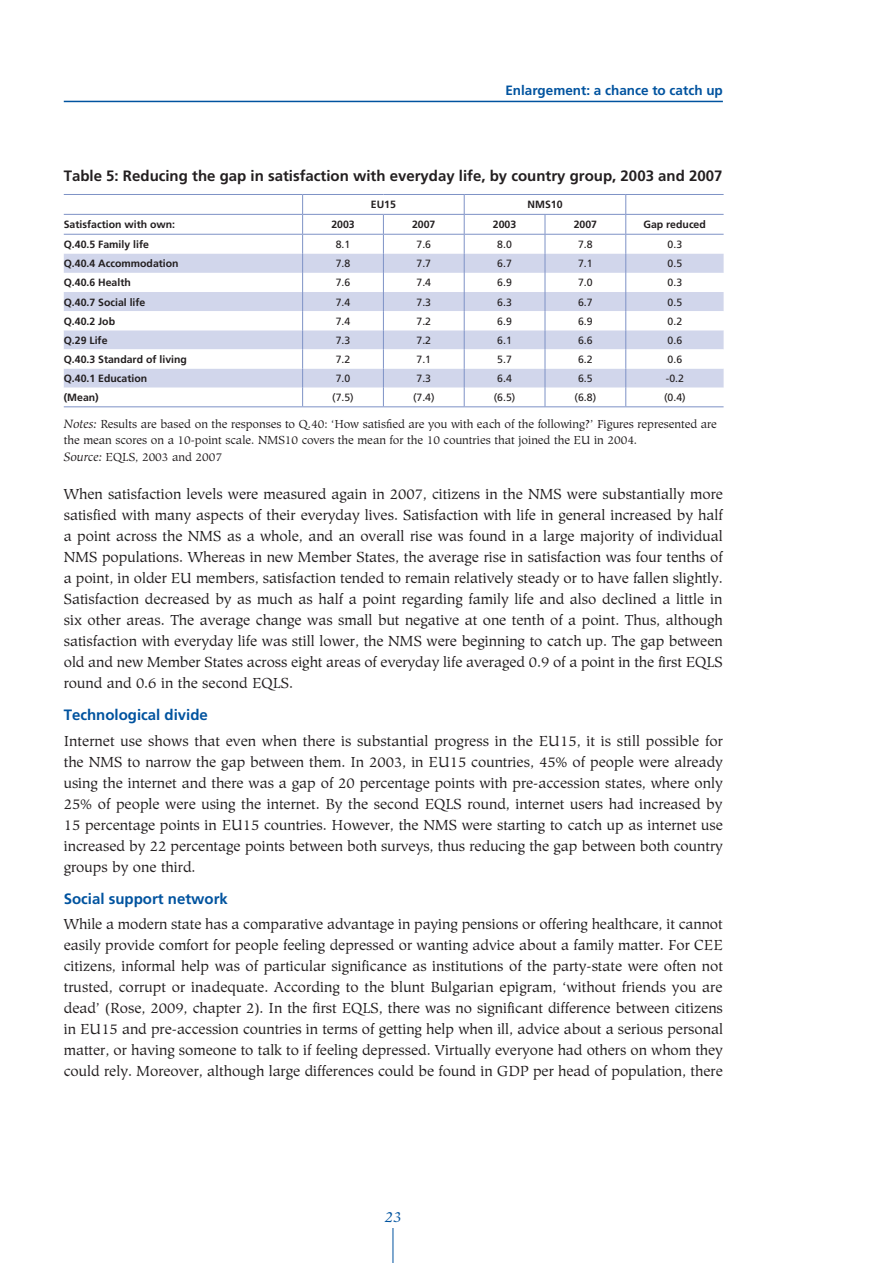
<style>
.page{position:relative;width:893px;height:1263px;background:#fff}
.page>*{position:absolute;margin:0;border:0;box-sizing:border-box;transform-origin:0 0}
.t1{font:15px/21px "Hiroshige Boo";color:#231f20;text-align:justify}
.t2{font:700 15px "Frutiger LT Com";color:#231f20}
.t3{font:700 15px "Frutiger LT Com";color:#00539f}
.t4{font:italic 15px "Hiroshige";color:#00539f}
.t5{font:700 13.5px "Frutiger LT Com";color:#00539f}
.t6{font:12px/16.5px "Hiroshige Boo";color:#231f20}
.t7{font:700 10.5px "Frutiger LT Com";color:#231f20}
.t8{font:10.5px "Frutiger LT Com";color:#231f20}
.s1{font-family:"Hiroshige";font-style:italic}
</style>
<div class="page">
<hr style="left:64px;top:101px;width:659px;height:1px;background:#00539f">
<hr style="left:393px;top:1228px;width:1px;height:35px;background:#00539f">
<div style="left:303px;top:254px;width:421px;height:19px;background:#d1d6eb"></div>
<svg style="left:303px;top:273px;width:421px;height:133px"></svg>
<hr style="left:64px;top:194px;width:239px;height:1px;background:#7e92c6">
<hr style="left:303px;top:194px;width:80px;height:1px;background:#7e92c6">
<hr style="left:383px;top:194px;width:81px;height:1px;background:#7e92c6">
<hr style="left:464px;top:194px;width:81px;height:1px;background:#7e92c6">
<hr style="left:545px;top:194px;width:81px;height:1px;background:#7e92c6">
<hr style="left:626px;top:194px;width:98px;height:1px;background:#7e92c6">
<hr style="left:303px;top:214px;width:80px;height:1px;background:#7e92c6">
<hr style="left:383px;top:214px;width:81px;height:1px;background:#7e92c6">
<hr style="left:464px;top:214px;width:81px;height:1px;background:#7e92c6">
<hr style="left:545px;top:214px;width:81px;height:1px;background:#7e92c6">
<hr style="left:626px;top:214px;width:98px;height:1px;background:#7e92c6">
<hr style="left:303px;top:234px;width:80px;height:1px;background:#7e92c6">
<hr style="left:383px;top:234px;width:81px;height:1px;background:#7e92c6">
<hr style="left:464px;top:234px;width:81px;height:1px;background:#7e92c6">
<hr style="left:545px;top:234px;width:81px;height:1px;background:#7e92c6">
<hr style="left:626px;top:234px;width:98px;height:1px;background:#7e92c6">
<svg style="left:64px;top:195px;width:239px;height:211px"></svg>
<svg style="left:383px;top:215px;width:1px;height:191px"></svg>
<svg style="left:464px;top:195px;width:1px;height:211px"></svg>
<svg style="left:545px;top:215px;width:1px;height:191px"></svg>
<svg style="left:625px;top:195px;width:1px;height:211px"></svg>
<hr style="left:64px;top:406px;width:239px;height:1px;background:#7e92c6">
<hr style="left:303px;top:406px;width:80px;height:1px;background:#7e92c6">
<hr style="left:383px;top:406px;width:81px;height:1px;background:#7e92c6">
<hr style="left:464px;top:406px;width:81px;height:1px;background:#7e92c6">
<hr style="left:545px;top:406px;width:81px;height:1px;background:#7e92c6">
<hr style="left:626px;top:406px;width:98px;height:1px;background:#7e92c6">
<p class="t5" style="left:505px;top:83px;width:219px">Enlargement: a chance to catch up</p>
<p class="t2" style="left:64px;top:167px;width:660px">Table 5: Reducing the gap in satisfaction with everyday life, by country group, 2003 and 2007</p>
<p class="t7" style="left:371px;top:199px;width:27px">EU15</p>
<p class="t7" style="left:527px;top:199px;width:37px">NMS10</p>
<p class="t7" style="left:64px;top:218px;width:113px">Satisfaction with own:</p>
<p class="t7" style="left:331px;top:218px;width:25px">2003</p>
<p class="t7" style="left:412px;top:218px;width:25px">2007</p>
<p class="t7" style="left:493px;top:218px;width:25px">2003</p>
<p class="t7" style="left:574px;top:218px;width:25px">2007</p>
<p class="t7" style="left:643px;top:218px;width:64px">Gap reduced</p>
<p class="t7" style="left:64px;top:238px;width:87px">Q.40.5 Family life</p>
<p class="t8" style="left:336px;top:238px;width:16px">8.1</p>
<p class="t8" style="left:416px;top:238px;width:16px">7.6</p>
<p class="t8" style="left:497px;top:238px;width:16px">8.0</p>
<p class="t8" style="left:578px;top:238px;width:16px">7.8</p>
<p class="t8" style="left:668px;top:238px;width:16px">0.3</p>
<p class="t7" style="left:64px;top:257px;width:116px">Q.40.4 Accommodation</p>
<p class="t8" style="left:336px;top:257px;width:16px">7.8</p>
<p class="t8" style="left:416px;top:257px;width:16px">7.7</p>
<p class="t8" style="left:497px;top:257px;width:16px">6.7</p>
<p class="t8" style="left:578px;top:257px;width:16px">7.1</p>
<p class="t8" style="left:668px;top:257px;width:16px">0.5</p>
<p class="t7" style="left:64px;top:277px;width:69px">Q.40.6 Health</p>
<p class="t8" style="left:336px;top:277px;width:16px">7.6</p>
<p class="t8" style="left:416px;top:277px;width:16px">7.4</p>
<p class="t8" style="left:497px;top:277px;width:16px">6.9</p>
<p class="t8" style="left:578px;top:277px;width:16px">7.0</p>
<p class="t8" style="left:668px;top:277px;width:16px">0.3</p>
<p class="t7" style="left:64px;top:296px;width:83px">Q.40.7 Social life</p>
<p class="t8" style="left:336px;top:296px;width:16px">7.4</p>
<p class="t8" style="left:416px;top:296px;width:16px">7.3</p>
<p class="t8" style="left:497px;top:296px;width:16px">6.3</p>
<p class="t8" style="left:578px;top:296px;width:16px">6.7</p>
<p class="t8" style="left:668px;top:296px;width:16px">0.5</p>
<p class="t7" style="left:64px;top:315px;width:53px">Q.40.2 Job</p>
<p class="t8" style="left:336px;top:315px;width:16px">7.4</p>
<p class="t8" style="left:416px;top:315px;width:16px">7.2</p>
<p class="t8" style="left:497px;top:315px;width:16px">6.9</p>
<p class="t8" style="left:578px;top:315px;width:16px">6.9</p>
<p class="t8" style="left:668px;top:315px;width:16px">0.2</p>
<p class="t7" style="left:64px;top:334px;width:45px">Q.29 Life</p>
<p class="t8" style="left:336px;top:334px;width:16px">7.3</p>
<p class="t8" style="left:416px;top:334px;width:16px">7.2</p>
<p class="t8" style="left:497px;top:334px;width:16px">6.1</p>
<p class="t8" style="left:578px;top:334px;width:16px">6.6</p>
<p class="t8" style="left:668px;top:334px;width:16px">0.6</p>
<p class="t7" style="left:64px;top:353px;width:125px">Q.40.3 Standard of living</p>
<p class="t8" style="left:336px;top:353px;width:16px">7.2</p>
<p class="t8" style="left:416px;top:353px;width:16px">7.1</p>
<p class="t8" style="left:497px;top:353px;width:16px">5.7</p>
<p class="t8" style="left:578px;top:353px;width:16px">6.2</p>
<p class="t8" style="left:668px;top:353px;width:16px">0.6</p>
<p class="t7" style="left:64px;top:372px;width:85px">Q.40.1 Education</p>
<p class="t8" style="left:336px;top:372px;width:16px">7.0</p>
<p class="t8" style="left:416px;top:372px;width:16px">7.3</p>
<p class="t8" style="left:497px;top:372px;width:16px">6.4</p>
<p class="t8" style="left:578px;top:372px;width:16px">6.5</p>
<p class="t8" style="left:666px;top:372px;width:20px">-0.2</p>
<p class="t7" style="left:64px;top:391px;width:36px">(Mean)</p>
<p class="t8" style="left:332px;top:391px;width:23px">(7.5)</p>
<p class="t8" style="left:413px;top:391px;width:23px">(7.4)</p>
<p class="t8" style="left:494px;top:391px;width:23px">(6.5)</p>
<p class="t8" style="left:575px;top:391px;width:23px">(6.8)</p>
<p class="t8" style="left:664px;top:391px;width:23px">(0.4)</p>
<p class="t6" style="left:64px;top:416px;width:655px"><span class="s1">Notes:</span> Results are based on the responses to Q.40: ‘How satisfied are you with each of the following?’ Figures represented are the mean scores on a 10-point scale. NMS10 covers the mean for the 10 countries that joined the EU in 2004.<br><span class="s1">Source:</span> EQLS, 2003 and 2007</p>
<p class="t1" style="left:64px;top:483px;width:661px">When satisfaction levels were measured again in 2007, citizens in the NMS were substantially more satisfied with many aspects of their everyday lives. Satisfaction with life in general increased by half a point across the NMS as a whole, and an overall rise was found in a large majority of individual NMS populations. Whereas in new Member States, the average rise in satisfaction was four tenths of a point, in older EU members, satisfaction tended to remain relatively steady or to have fallen slightly.<br>Satisfaction decreased by as much as half a point regarding family life and also declined a little in six other areas. The average change was small but negative at one tenth of a point. Thus, although satisfaction with everyday life was still lower, the NMS were beginning to catch up. The gap between old and new Member States across eight areas of everyday life averaged 0.9 of a point in the first EQLS round and 0.6 in the second EQLS.</p>
<p class="t3" style="left:64px;top:706px;width:146px">Technological divide</p>
<p class="t1" style="left:64px;top:730px;width:661px">Internet use shows that even when there is substantial progress in the EU15, it is still possible for the NMS to narrow the gap between them. In 2003, in EU15 countries, 45% of people were already using the internet and there was a gap of 20 percentage points with pre-accession states, where only 25% of people were using the internet. By the second EQLS round, internet users had increased by 15 percentage points in EU15 countries. However, the NMS were starting to catch up as internet use increased by 22 percentage points between both surveys, thus reducing the gap between both country groups by one third.</p>
<p class="t3" style="left:64px;top:890px;width:166px">Social support network</p>
<p class="t1" style="left:64px;top:913px;width:661px">While a modern state has a comparative advantage in paying pensions or offering healthcare, it cannot easily provide comfort for people feeling depressed or wanting advice about a family matter. For CEE citizens, informal help was of particular significance as institutions of the party-state were often not trusted, corrupt or inadequate. According to the blunt Bulgarian epigram, ‘without friends you are dead’ (Rose, 2009, chapter 2). In the first EQLS, there was no significant difference between citizens in EU15 and pre-accession countries in terms of getting help when ill, advice about a serious personal matter, or having someone to talk to if feeling depressed. Virtually everyone had others on whom they could rely. Moreover, although large differences could be found in GDP per head of population, there</p>
<p class="t4" style="left:385px;top:1208px;width:18px">23</p>
</div>
